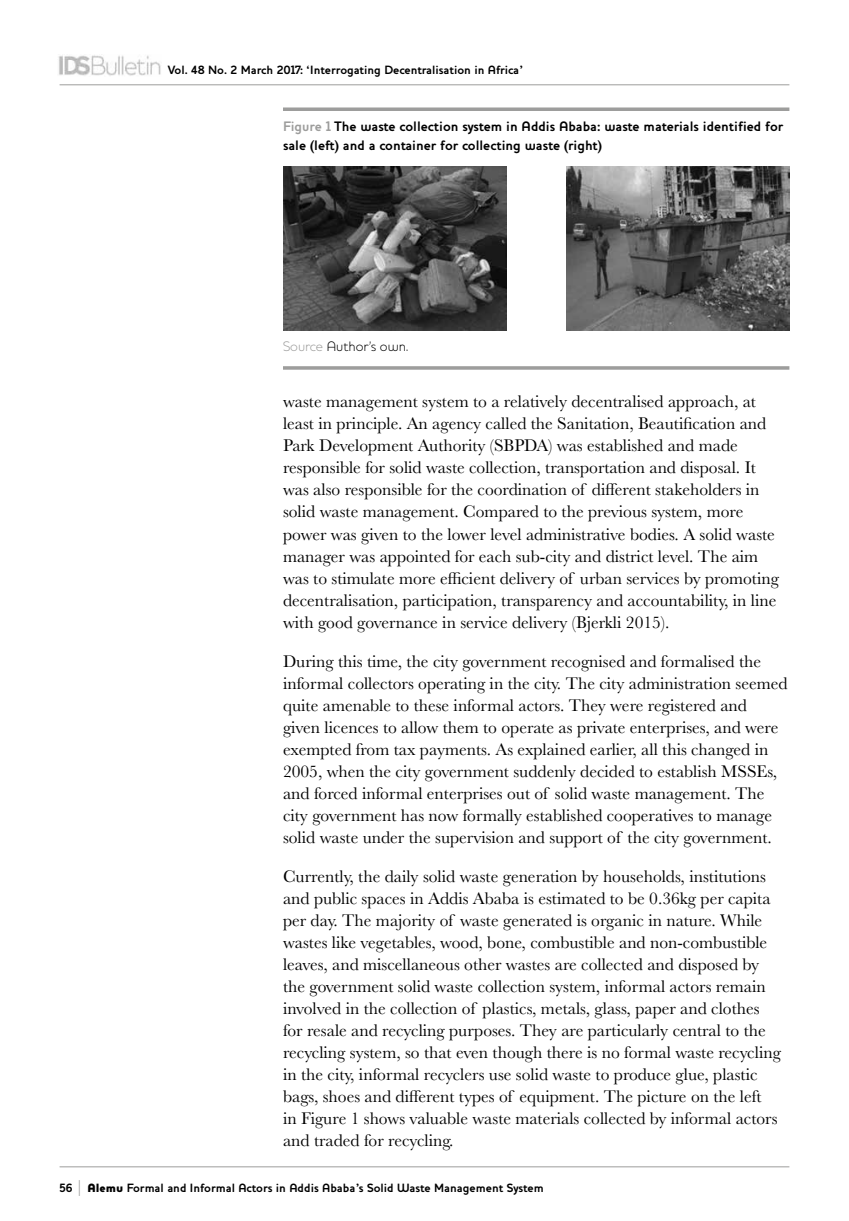
<style>
.page{position:relative;width:849px;height:1221px;background:#fff}
.page>*{position:absolute;margin:0;border:0;box-sizing:border-box;transform-origin:0 0}
.t1{font:17.5px/22.1px "Baskerville";color:#000}
.t2{font:700 14px/19.2px "Houschka";color:#000}
.t3{font:300 14px "Houschka";color:#000}
.t4{font:700 12.25px "Houschka";color:#000}
.s1{color:#9d9d9c}
.s2{font-weight:300;font-size:17.5px;color:#9d9d9c}
.s3{font-weight:800}
</style>
<div class="page">
<hr style="left:60px;top:1166px;width:729px;height:1px;background:#9d9d9c">
<hr style="left:60px;top:84px;width:729px;height:1px;background:#9d9d9c">
<img style="left:58px;top:55px;width:103px;height:21px">
<svg style="left:283px;top:107px;width:506px;height:4px;background:#a9a9a8"></svg>
<hr style="left:283px;top:366px;width:506px;height:3px;background:#9d9d9c">
<img style="left:283px;top:166px;width:223px;height:164px">
<img style="left:566px;top:166px;width:223px;height:164px">
<p class="t4" style="left:168px;top:63px;width:357px">Vol. 48 No. 2 March 2017: ‘Interrogating Decentralisation in Africa’</p>
<p class="t2" style="left:283px;top:116px;width:501px"><span class="s1">Figure 1</span> The waste collection system in Addis Ababa: waste materials identified for sale (left) and a container for collecting waste (right)</p>
<p class="t3" style="left:283px;top:338px;width:127px"><span class="s1">Source</span> Author’s own.</p>
<p class="t1" style="left:283px;top:391px;width:497px">waste management system to a relatively decentralised approach, at least in principle. An agency called the Sanitation, Beautification and Park Development Authority (SBPDA) was established and made responsible for solid waste collection, transportation and disposal. It was also responsible for the coordination of different stakeholders in solid waste management. Compared to the previous system, more power was given to the lower level administrative bodies. A solid waste manager was appointed for each sub-city and district level. The aim was to stimulate more efficient delivery of urban services by promoting decentralisation, participation, transparency and accountability, in line with good governance in service delivery (Bjerkli 2015).</p>
<p class="t1" style="left:283px;top:650px;width:506px">During this time, the city government recognised and formalised the informal collectors operating in the city. The city administration seemed quite amenable to these informal actors. They were registered and given licences to allow them to operate as private enterprises, and were exempted from tax payments. As explained earlier, all this changed in 2005, when the city government suddenly decided to establish MSSEs, and forced informal enterprises out of solid waste management. The city government has now formally established cooperatives to manage solid waste under the supervision and support of the city government.</p>
<p class="t1" style="left:283px;top:865px;width:499px">Currently, the daily solid waste generation by households, institutions and public spaces in Addis Ababa is estimated to be 0.36kg per capita per day. The majority of waste generated is organic in nature. While wastes like vegetables, wood, bone, combustible and non-combustible leaves, and miscellaneous other wastes are collected and disposed by the government solid waste collection system, informal actors remain involved in the collection of plastics, metals, glass, paper and clothes for resale and recycling purposes. They are particularly central to the recycling system, so that even though there is no formal waste recycling in the city, informal recyclers use solid waste to produce glue, plastic bags, shoes and different types of equipment. The picture on the left<br>in Figure 1 shows valuable waste materials collected by informal actors and traded for recycling.</p>
<p class="t4" style="left:60px;top:1180px;width:485px">56 <span class="s2">|</span> <span class="s3">Alemu</span> Formal and Informal Actors in Addis Ababa’s Solid Waste Management System</p>
</div>
